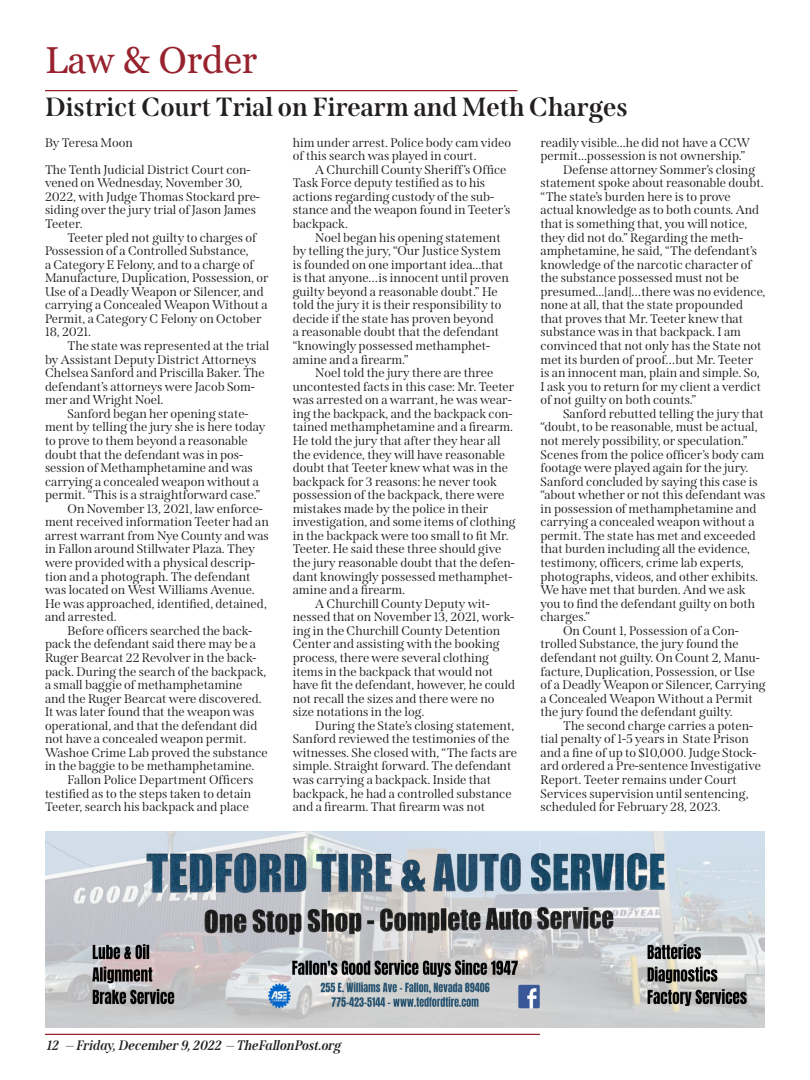
<style>
.page{position:relative;width:810px;height:1080px;background:#fff}
.page>*{position:absolute;margin:0;border:0;box-sizing:border-box;transform-origin:0 0}
.Heading{font:37.5px "Georgia";color:#98222d}
.Titles{font:700 26.25px "Span";color:#231f20}
.t1{font:italic 700 13.75px "Span";color:#231f20}
.t2{font:12.5px/13.5px "Span";color:#231f20}
</style>
<div class="page">
<hr style="left:45px;top:1034px;width:495px;height:1px;background:#98222d">
<hr style="left:45px;top:90px;width:473px;height:1px;background:#98222d">
<img style="left:45px;top:832px;width:720px;height:196px">
<p class="Heading" style="left:45px;top:38px;width:214px">Law &amp; Order</p>
<p class="Titles" style="left:45px;top:92px;width:584px">District Court Trial on Firearm and Meth Charges</p>
<p class="t2" style="left:293px;top:136px;width:220px">him under arrest. Police body cam video of this search was played in court.</p>
<p class="t2" style="left:293px;top:163px;width:219px;text-indent:22px">A Churchill County Sheriff’s Office<br>Task Force deputy testified as to his actions regarding custody of the sub&shy;stance and the weapon found in Teeter’s backpack.</p>
<p class="t2" style="left:293px;top:231px;width:217px;text-indent:22px">Noel began his opening statement by telling the jury, “Our Justice System is founded on one important idea...that is that anyone…is innocent until proven guilty beyond a reasonable doubt.” He told the jury it is their responsibility to decide if the state has proven beyond<br>a reasonable doubt that the defendant “knowingly possessed methamphet&shy;amine and a firearm.”</p>
<p class="t2" style="left:293px;top:366px;width:224px;text-indent:22px">Noel told the jury there are three uncontested facts in this case: Mr. Teeter was arrested on a warrant, he was wear&shy;ing the backpack, and the backpack con&shy;tained methamphetamine and a firearm.<br>He told the jury that after they hear all the evidence, they will have reasonable doubt that Teeter knew what was in the backpack for 3 reasons: he never took possession of the backpack, there were mistakes made by the police in their investigation, and some items of clothing in the backpack were too small to fit Mr.<br>Teeter. He said these three should give the jury reasonable doubt that the defen&shy;dant knowingly possessed methamphet&shy;amine and a firearm.</p>
<p class="t2" style="left:293px;top:597px;width:224px;text-indent:22px">A Churchill County Deputy wit&shy;nessed that on November 13, 2021, work&shy;ing in the Churchill County Detention Center and assisting with the booking process, there were several clothing items in the backpack that would not have fit the defendant, however, he could not recall the sizes and there were no size notations in the log.</p>
<p class="t2" style="left:293px;top:719px;width:226px;text-indent:22px">During the State’s closing statement, Sanford reviewed the testimonies of the witnesses. She closed with, “The facts are simple. Straight forward. The defendant was carrying a backpack. Inside that backpack, he had a controlled substance and a firearm. That firearm was not</p>
<p class="t2" style="left:541px;top:136px;width:211px">readily visible...he did not have a CCW permit...possession is not ownership.”</p>
<p class="t2" style="left:541px;top:163px;width:226px;text-indent:22px">Defense attorney Sommer’s closing statement spoke about reasonable doubt. “The state’s burden here is to prove actual knowledge as to both counts. And that is something that, you will notice, they did not do.” Regarding the meth&shy;amphetamine, he said, “The defendant’s knowledge of the narcotic character of the substance possessed must not be presumed...[and]…there was no evidence, none at all, that the state propounded that proves that Mr. Teeter knew that substance was in that backpack. I am convinced that not only has the State not met its burden of proof…but Mr. Teeter<br>is an innocent man, plain and simple. So, I ask you to return for my client a verdict of not guilty on both counts.”</p>
<p class="t2" style="left:541px;top:407px;width:226px;text-indent:22px">Sanford rebutted telling the jury that “doubt, to be reasonable, must be actual, not merely possibility, or speculation.” Scenes from the police officer’s body cam footage were played again for the jury.<br>Sanford concluded by saying this case is “about whether or not this defendant was in possession of methamphetamine and carrying a concealed weapon without a permit. The state has met and exceeded that burden including all the evidence, testimony, officers, crime lab experts, photographs, videos, and other exhibits.<br>We have met that burden. And we ask you to find the defendant guilty on both charges.”</p>
<p class="t2" style="left:541px;top:624px;width:226px;text-indent:22px">On Count 1, Possession of a Con&shy;trolled Substance, the jury found the defendant not guilty. On Count 2, Manu&shy;facture, Duplication, Possession, or Use of a Deadly Weapon or Silencer, Carrying a Concealed Weapon Without a Permit the jury found the defendant guilty.</p>
<p class="t2" style="left:541px;top:719px;width:222px;text-indent:22px">The second charge carries a poten&shy;tial penalty of 1-5 years in State Prison and a fine of up to $10,000. Judge Stock&shy;ard ordered a Pre-sentence Investigative Report. Teeter remains under Court Services supervision until sentencing, scheduled for February 28, 2023.</p>
<p class="t2" style="left:45px;top:136px;width:89px">By Teresa Moon</p>
<p class="t2" style="left:45px;top:163px;width:216px">The Tenth Judicial District Court con&shy;vened on Wednesday, November 30,<br>2022, with Judge Thomas Stockard pre&shy;siding over the jury trial of Jason James<br>Teeter.</p>
<p class="t2" style="left:45px;top:231px;width:225px;text-indent:22px">Teeter pled not guilty to charges of Possession of a Controlled Substance,<br>a Category E Felony, and to a charge of Manufacture, Duplication, Possession, or Use of a Deadly Weapon or Silencer, and carrying a Concealed Weapon Without a Permit, a Category C Felony on October 18, 2021.</p>
<p class="t2" style="left:45px;top:339px;width:226px;text-indent:22px">The state was represented at the trial by Assistant Deputy District Attorneys Chelsea Sanford and Priscilla Baker. The defendant’s attorneys were Jacob Som&shy;mer and Wright Noel.</p>
<p class="t2" style="left:45px;top:407px;width:222px;text-indent:22px">Sanford began her opening state&shy;ment by telling the jury she is here today to prove to them beyond a reasonable doubt that the defendant was in pos&shy;session of Methamphetamine and was carrying a concealed weapon without a permit. “This is a straightforward case.”</p>
<p class="t2" style="left:45px;top:502px;width:225px;text-indent:22px">On November 13, 2021, law enforce&shy;ment received information Teeter had an arrest warrant from Nye County and was in Fallon around Stillwater Plaza. They were provided with a physical descrip&shy;tion and a photograph. The defendant was located on West Williams Avenue.<br>He was approached, identified, detained, and arrested.</p>
<p class="t2" style="left:45px;top:624px;width:224px;text-indent:22px">Before officers searched the back&shy;pack the defendant said there may be a Ruger Bearcat 22 Revolver in the back&shy;pack. During the search of the backpack, a small baggie of methamphetamine<br>and the Ruger Bearcat were discovered.<br>It was later found that the weapon was operational, and that the defendant did not have a concealed weapon permit.<br>Washoe Crime Lab proved the substance in the baggie to be methamphetamine.</p>
<p class="t2" style="left:45px;top:773px;width:210px;text-indent:22px">Fallon Police Department Officers testified as to the steps taken to detain<br>Teeter, search his backpack and place</p>
<p class="t1" style="left:47px;top:1037px;width:296px">12 — Friday, December 9, 2022 — TheFallonPost.org</p>
</div>
